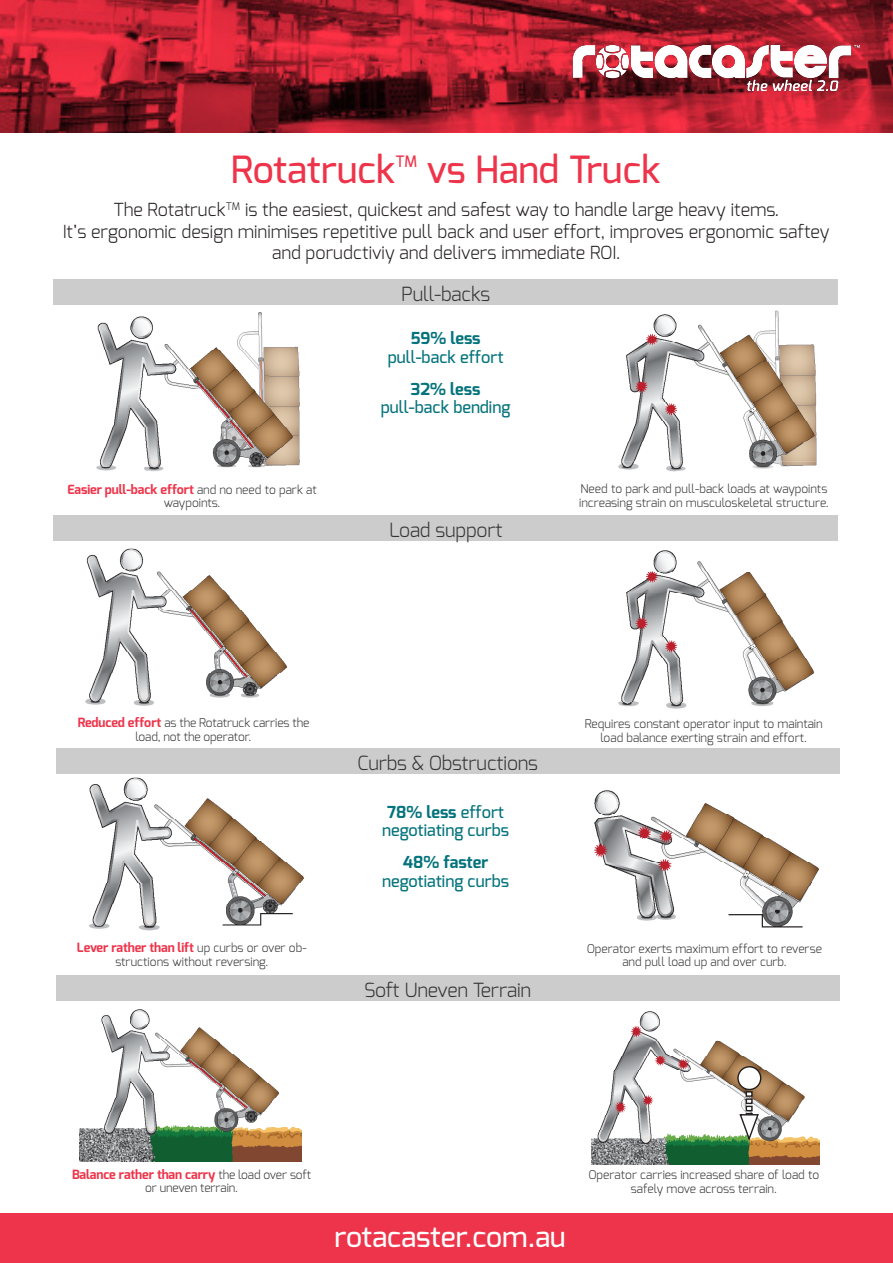
<style>
.page{position:relative;width:893px;height:1263px;background:#fff}
.page>*{position:absolute;margin:0;border:0;box-sizing:border-box;transform-origin:0 0}
.t1{font:500 37.5px "Exo";color:#ee344a}
.t2{font:500 28.5px "Exo";color:#fff}
.t3{font:300 19.5px "Exo";letter-spacing:-.01em;color:#333434}
.t4{font:300 19.5px "Exo";letter-spacing:-.015em;color:#343434}
.t5{font:300 18px/21.6px "Exo";color:#231f20;text-align:center}
.t6{font:500 16.5px/18.8px "Exo";color:#04737c;text-align:center}
.t7{font:500 15.75px "Exo";color:#ee344a}
.t8{font:700 12.75px "Exo";letter-spacing:-.01em;color:#ee344a}
.t9{font:300 12px/13.5px "Exo";color:#333434;text-align:center}
.s1{font-weight:300;font-size:12px;color:#333434}
.s2{font-weight:700}
.s3{font-weight:700;font-size:12.75px;color:#ee344a}
</style>
<div class="page">
<div style="left:0;top:1213px;width:893px;height:50px;background:#ee344a"></div>
<img style="left:0;top:0;width:893px;height:133px">
<img style="left:554px;top:35px;width:324px;height:66px">
<img style="left:592px;top:1011px;width:228px;height:153px">
<svg style="left:738px;top:1084px;width:22px;height:56px"></svg>
<div style="left:738px;top:1067px;width:23px;height:22px;background:#fff;border-radius:50%"></div>
<div style="left:737px;top:1066px;width:24px;height:24px;border:1px solid #231f20;border-radius:50%"></div>
<img style="left:96px;top:312px;width:204px;height:159px">
<img style="left:618px;top:310px;width:199px;height:162px">
<img style="left:85px;top:549px;width:203px;height:157px">
<img style="left:618px;top:551px;width:196px;height:158px">
<div style="left:54px;top:279px;width:784px;height:26px;background:#cdcccc"></div>
<div style="left:54px;top:516px;width:784px;height:25px;background:#ccc"></div>
<div style="left:56px;top:975px;width:783px;height:25px;background:#ccc"></div>
<img style="left:594px;top:790px;width:225px;height:138px">
<img style="left:89px;top:777px;width:215px;height:154px">
<img style="left:79px;top:1010px;width:222px;height:152px">
<div style="left:56px;top:748px;width:783px;height:25px;background:#ccc"></div>
<p class="t1" style="left:231px;top:146px;width:166px">Rotatruck</p>
<p class="t7" style="left:395px;top:151px;width:23px">TM</p>
<p class="t1" style="left:427px;top:146px;width:235px">vs Hand Truck</p>
<p class="t5" style="left:63px;top:199px;width:768px">The Rotatruck<sup>TM</sup> is the easiest, quickest and safest way to handle large heavy items.<br>It’s ergonomic design minimises repetitive pull back and user effort, improves ergonomic saftey and porudctiviy and delivers immediate ROI.</p>
<p class="t3" style="left:402px;top:281px;width:90px">Pull-backs</p>
<p class="t8" style="left:67px;top:481px;width:251px">Easier pull-back effort <span class="s1">and no need to park at</span></p>
<p class="t9" style="left:164px;top:496px;width:58px">waypoints.</p>
<p class="t6" style="left:388px;top:329px;width:117px"><span class="s2">59% less </span>pull-back effort</p>
<p class="t6" style="left:381px;top:379px;width:131px"><span class="s2">32% less </span>pull-back bending</p>
<p class="t3" style="left:389px;top:518px;width:115px">Load support</p>
<p class="t9" style="left:579px;top:482px;width:251px;text-align:left">Need to park and pull-back loads at waypoints increasing strain on musculoskeletal structure.</p>
<p class="t9" style="left:78px;top:716px;width:233px"><span class="s3">Reduced effort</span> as the Rotatruck carries the load, not the operator.</p>
<p class="t8" style="left:77px;top:939px;width:231px">Lever rather than lift <span class="s1">up curbs or over ob-</span></p>
<p class="t9" style="left:115px;top:955px;width:155px">structions without reversing.</p>
<p class="t3" style="left:357px;top:750px;width:182px">Curbs &amp; Obstructions</p>
<p class="t6" style="left:382px;top:802px;width:128px;text-align:left"><span class="s2">78% less</span> effort negotiating curbs</p>
<p class="t6" style="left:382px;top:852px;width:128px"><span class="s2">48% faster </span>negotiating curbs</p>
<p class="t4" style="left:364px;top:977px;width:168px">Soft Uneven Terrain</p>
<p class="t9" style="left:585px;top:717px;width:239px">Requires constant operator input to maintain load balance exerting strain and effort.</p>
<p class="t9" style="left:587px;top:941px;width:237px">Operator exerts maximum effort to reverse and pull load up and over curb.</p>
<p class="t8" style="left:72px;top:1166px;width:241px">Balance rather than carry <span class="s1">the load over soft</span></p>
<p class="t9" style="left:145px;top:1181px;width:95px">or uneven terrain.</p>
<p class="t2" style="left:335px;top:1218px;width:233px">rotacaster.com.au</p>
<p class="t9" style="left:588px;top:1168px;width:232px">Operator carries increased share of load to safely move across terrain.</p>
</div>
